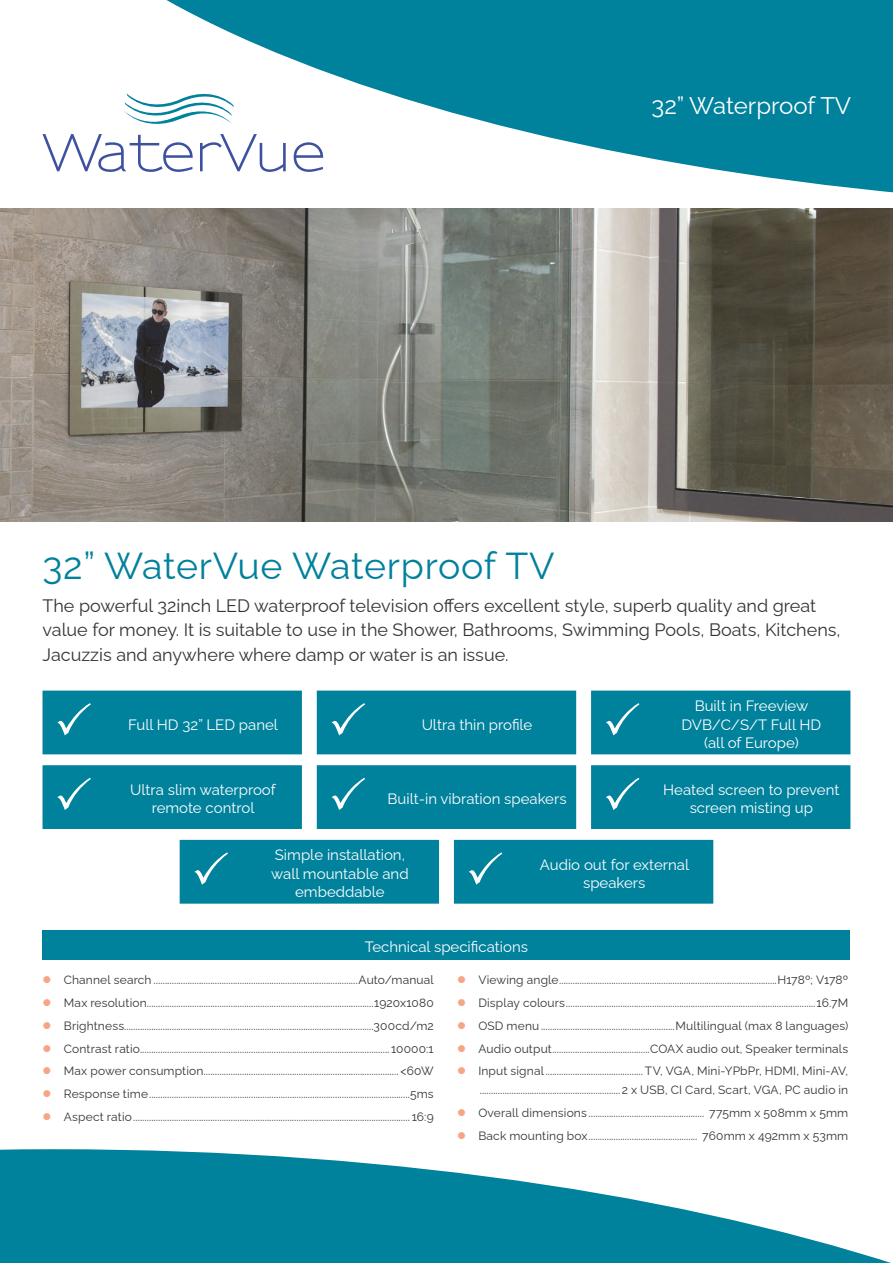
<style>
.page{position:relative;width:893px;height:1263px;background:#fff}
.page>*{position:absolute;margin:0;border:0;box-sizing:border-box;transform-origin:0 0}
.t1{font:37.5px "Raleway";letter-spacing:.015em;color:#00819c}
.t2{font:24px "Raleway";color:#fff}
.t3{font:18px/24.6px "Raleway";color:#343433}
.t4{font:15px/18.6px "Raleway";color:#fff;text-align:center}
.t5{font:12px/22.8px "Raleway";letter-spacing:.015em;color:#343433;text-align:justify}
</style>
<div class="page">
<svg style="left:42px;top:0;width:851px;height:193px;fill:#00819c"></svg>
<svg style="left:43px;top:134px;width:150px;height:38px"></svg>
<svg style="left:200px;top:134px;width:86px;height:38px"></svg>
<svg style="left:294px;top:142px;width:29px;height:30px"></svg>
<svg style="left:124px;top:91px;width:110px;height:35px"></svg>
<img style="left:0;top:208px;width:893px;height:314px">
<div style="left:43px;top:930px;width:807px;height:30px;background:#00819c"></div>
<svg style="left:0;top:1149px;width:891px;height:114px;fill:#00819c"></svg>
<div style="left:43px;top:691px;width:259px;height:63px;background:#00819c"></div>
<div style="left:317px;top:691px;width:259px;height:63px;background:#00819c"></div>
<div style="left:591px;top:691px;width:259px;height:63px;background:#00819c"></div>
<div style="left:43px;top:765px;width:259px;height:64px;background:#00819c"></div>
<div style="left:317px;top:765px;width:259px;height:64px;background:#00819c"></div>
<div style="left:591px;top:765px;width:259px;height:64px;background:#00819c"></div>
<div style="left:180px;top:840px;width:259px;height:64px;background:#00819c"></div>
<div style="left:454px;top:840px;width:259px;height:64px;background:#00819c"></div>
<h2 class="t2" style="left:652px;top:86px;width:201px">32” Waterproof TV</h2>
<h1 class="t1" style="left:43px;top:535px;width:513px">32” WaterVue Waterproof TV</h1>
<p class="t3" style="left:43px;top:591px;width:799px">The powerful 32inch LED waterproof television offers excellent style, superb quality and great value for money. It is suitable to use in the Shower, Bathrooms, Swimming Pools, Boats, Kitchens,<br>Jacuzzis and anywhere where damp or water is an issue.</p>
<p class="t4" style="left:128px;top:713px;width:151px">Full HD 32” LED panel</p>
<p class="t4" style="left:422px;top:713px;width:112px">Ultra thin profile</p>
<p class="t4" style="left:681px;top:695px;width:141px">Built in Freeview<br>DVB/C/S/T Full HD (all of Europe)</p>
<p class="t4" style="left:130px;top:779px;width:147px">Ultra slim waterproof remote control</p>
<p class="t4" style="left:388px;top:788px;width:180px">Built-in vibration speakers</p>
<p class="t4" style="left:663px;top:779px;width:178px">Heated screen to prevent screen misting up</p>
<p class="t4" style="left:271px;top:844px;width:139px">Simple installation, wall mountable and embeddable</p>
<p class="t4" style="left:540px;top:853px;width:151px">Audio out for external speakers</p>
<p class="t4" style="left:365px;top:936px;width:165px">Technical specifications</p>
<p class="t5" style="left:64px;top:967px;width:371px">Channel search ..........................................................................................Auto/manual Max resolution....................................................................................................1920x1080<br>Brightness..............................................................................................................300cd/m2<br>Contrast ratio.............................................................................................................. 10000:1<br>Max power consumption...................................................................................... &lt;60W Response time...................................................................................................................5ms Aspect ratio.......................................................................................................................... 16:9</p>
<p class="t5" style="left:478px;top:967px;width:371px">Viewing angle................................................................................................H178º; V178º Display colours..............................................................................................................16.7M OSD menu...........................................................Multilingual (max 8 languages)<br>Audio output...........................................COAX audio out, Speaker terminals Input signal........................................... TV, VGA, Mini-YPbPr, HDMI, Mini-AV,</p>
<p class="t5" style="left:478px;top:1077px;width:371px">..............................................................2 x USB, CI Card, Scart, VGA, PC audio in Overall dimensions ................................................... 775mm x 508mm x 5mm Back mounting box................................................ 760mm x 492mm x 53mm</p>
</div>
